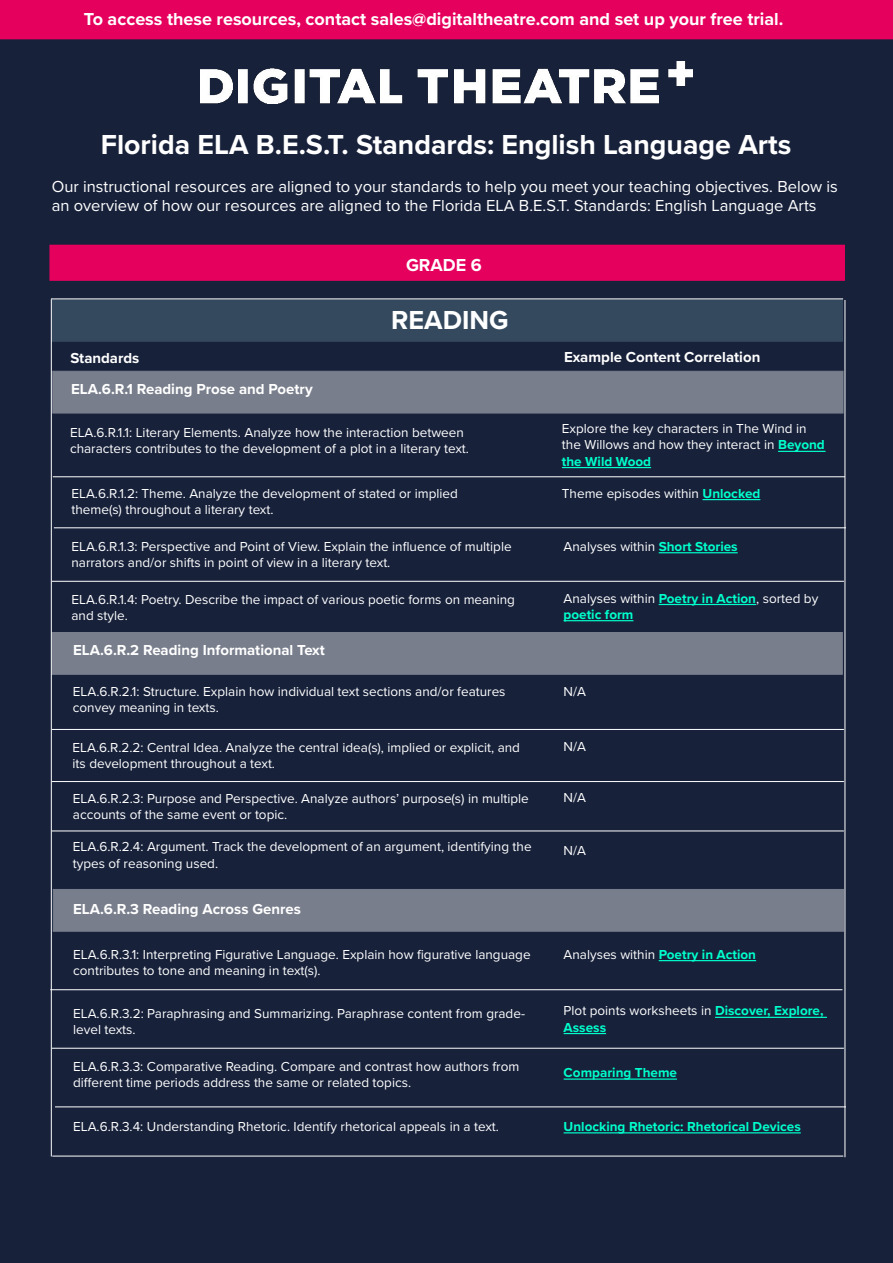
<style>
.page{position:relative;width:893px;height:1263px;background:#fff}
.page>*{position:absolute;margin:0;border:0;box-sizing:border-box;transform-origin:0 0}
.t1{font:700 28.5px "Proxima Nova";color:#fff}
.t2{font:700 27px "Proxima Nova";color:#fff}
.t3{font:700 18px "Proxima Nova";color:#fff}
.t4{font:16.5px/19.8px "Proxima Nova";color:#fff}
.t5{font:700 15px "Proxima Nova";color:#fff}
.t6{font:13.5px/16.2px "Proxima Nova";color:#fff}
.t7{font:700 13.5px/16.2px "Proxima Nova";color:#00ffcd}
.s1{font-weight:700;color:#00ffcd}
.s2{font-weight:400;color:#fff}
</style>
<div class="page">
<div style="left:0;top:39px;width:893px;height:1224px;background:#17213a"></div>
<img style="left:201px;top:61px;width:491px;height:43px">
<div style="left:0;top:0;width:893px;height:39px;background:#e6005d"></div>
<div style="left:49px;top:245px;width:796px;height:36px;background:#e6005d;border:2px solid #e6005d"></div>
<div style="left:51px;top:299px;width:792px;height:43px;background:#34495e;border:2px solid #34495e"></div>
<div style="left:52px;top:371px;width:791px;height:42px;background:#787e8c"></div>
<hr style="left:778px;top:451px;width:48px;height:1px;background:#00ffcd">
<hr style="left:562px;top:467px;width:89px;height:1px;background:#00ffcd">
<hr style="left:51px;top:299px;width:1px;height:857px;background:#fff">
<hr style="left:51px;top:298px;width:792px;height:1px;background:#fff">
<div style="left:52px;top:632px;width:791px;height:43px;background:#787e8c"></div>
<hr style="left:52px;top:729px;width:792px;height:1px;background:#fff">
<hr style="left:53px;top:476px;width:792px;height:1px;background:#fff">
<hr style="left:54px;top:527px;width:792px;height:1px;background:#fff">
<hr style="left:55px;top:1106px;width:791px;height:1px;background:#fff">
<hr style="left:702px;top:499px;width:58px;height:1px;background:#00ffcd">
<hr style="left:52px;top:581px;width:792px;height:1px;background:#fff">
<hr style="left:659px;top:604px;width:97px;height:1px;background:#00ffcd">
<hr style="left:564px;top:620px;width:69px;height:1px;background:#00ffcd">
<hr style="left:659px;top:552px;width:79px;height:1px;background:#00ffcd">
<hr style="left:52px;top:781px;width:792px;height:1px;background:#fff">
<hr style="left:52px;top:830px;width:792px;height:1px;background:#fff">
<div style="left:53px;top:889px;width:791px;height:43px;background:#787e8c"></div>
<hr style="left:50px;top:989px;width:792px;height:1px;background:#fff">
<hr style="left:52px;top:1048px;width:792px;height:1px;background:#fff">
<hr style="left:659px;top:960px;width:97px;height:1px;background:#00ffcd">
<hr style="left:715px;top:1017px;width:112px;height:1px;background:#00ffcd">
<hr style="left:564px;top:1033px;width:42px;height:1px;background:#00ffcd">
<hr style="left:564px;top:1078px;width:113px;height:2px;background:#00ffcd">
<hr style="left:564px;top:1132px;width:237px;height:1px;background:#00ffcd">
<hr style="left:52px;top:1156px;width:791px;height:1px;background:#fff">
<hr style="left:845px;top:300px;width:1px;height:857px;background:#fff">
<h3 class="t3" style="left:84px;top:5px;width:701px">To access these resources, contact sales@digitaltheatre.com and set up your free trial.</h3>
<h1 class="t1" style="left:101px;top:123px;width:692px">Florida ELA B.E.S.T. Standards: English Language Arts</h1>
<p class="t4" style="left:52px;top:175px;width:788px">Our instructional resources are aligned to your standards to help you meet your teaching objectives. Below is an overview of how our resources are aligned to the Florida ELA B.E.S.T. Standards: English Language Arts</p>
<h3 class="t3" style="left:406px;top:251px;width:77px">GRADE 6</h3>
<h2 class="t2" style="left:391px;top:300px;width:119px">READING</h2>
<p class="t5" style="left:70px;top:347px;width:71px">Standards</p>
<p class="t5" style="left:564px;top:346px;width:198px">Example Content Correlation</p>
<p class="t5" style="left:71px;top:378px;width:243px">ELA.6.R.1 Reading Prose and Poetry</p>
<p class="t6" style="left:70px;top:424px;width:400px">ELA.6.R.1.1: Literary Elements. Analyze how the interaction between characters contributes to the development of a plot in a literary text.</p>
<p class="t6" style="left:562px;top:420px;width:264px">Explore the key characters in The Wind in the Willows and how they interact in <span class="s1">Beyond the Wild Wood</span></p>
<p class="t6" style="left:71px;top:484px;width:388px">ELA.6.R.1.2: Theme. Analyze the development of stated or implied theme(s) throughout a literary text.</p>
<p class="t6" style="left:562px;top:484px;width:200px">Theme episodes within <span class="s1">Unlocked</span></p>
<p class="t6" style="left:564px;top:538px;width:176px">Analyses within <span class="s1">Short Stories</span></p>
<p class="t6" style="left:71px;top:538px;width:442px">ELA.6.R.1.3: Perspective and Point of View. Explain the influence of multiple narrators and/or shifts in point of view in a literary text.</p>
<p class="t6" style="left:71px;top:591px;width:445px">ELA.6.R.1.4: Poetry. Describe the impact of various poetic forms on meaning and style.</p>
<p class="t5" style="left:73px;top:639px;width:253px">ELA.6.R.2 Reading Informational Text</p>
<p class="t6" style="left:73px;top:683px;width:434px">ELA.6.R.2.1: Structure. Explain how individual text sections and/or features convey meaning in texts.</p>
<p class="t6" style="left:564px;top:683px;width:24px">N/A</p>
<p class="t7" style="left:564px;top:590px;width:256px"><span class="s2">Analyses within</span> Poetry in Action<span class="s2">, sorted by </span>poetic form</p>
<p class="t6" style="left:73px;top:739px;width:449px">ELA.6.R.2.2: Central Idea. Analyze the central idea(s), implied or explicit, and its development throughout a text.</p>
<p class="t6" style="left:564px;top:738px;width:24px">N/A</p>
<p class="t6" style="left:73px;top:790px;width:457px">ELA.6.R.2.3: Purpose and Perspective. Analyze authors’ purpose(s) in multiple accounts of the same event or topic.</p>
<p class="t6" style="left:564px;top:789px;width:24px">N/A</p>
<p class="t6" style="left:73px;top:838px;width:460px">ELA.6.R.2.4: Argument. Track the development of an argument, identifying the types of reasoning used.</p>
<p class="t5" style="left:73px;top:897px;width:229px">ELA.6.R.3 Reading Across Genres</p>
<p class="t6" style="left:73px;top:945px;width:459px">ELA.6.R.3.1: Interpreting Figurative Language. Explain how figurative language contributes to tone and meaning in text(s).</p>
<p class="t6" style="left:73px;top:1004px;width:453px">ELA.6.R.3.2: Paraphrasing and Summarizing. Paraphrase content from grade&shy;level texts.</p>
<p class="t6" style="left:73px;top:1058px;width:448px">ELA.6.R.3.3: Comparative Reading. Compare and contrast how authors from different time periods address the same or related topics.</p>
<p class="t6" style="left:73px;top:1118px;width:427px">ELA.6.R.3.4: Understanding Rhetoric. Identify rhetorical appeals in a text.</p>
<p class="t6" style="left:564px;top:842px;width:24px">N/A</p>
<p class="t6" style="left:564px;top:945px;width:194px">Analyses within <span class="s1">Poetry in Action</span></p>
<p class="t7" style="left:564px;top:1002px;width:261px"><span class="s2">Plot points worksheets in</span> Discover, Explore,<br>Assess</p>
<p class="t7" style="left:564px;top:1064px;width:115px">Comparing Theme</p>
<p class="t7" style="left:564px;top:1118px;width:239px">Unlocking Rhetoric: Rhetorical Devices</p>
</div>
